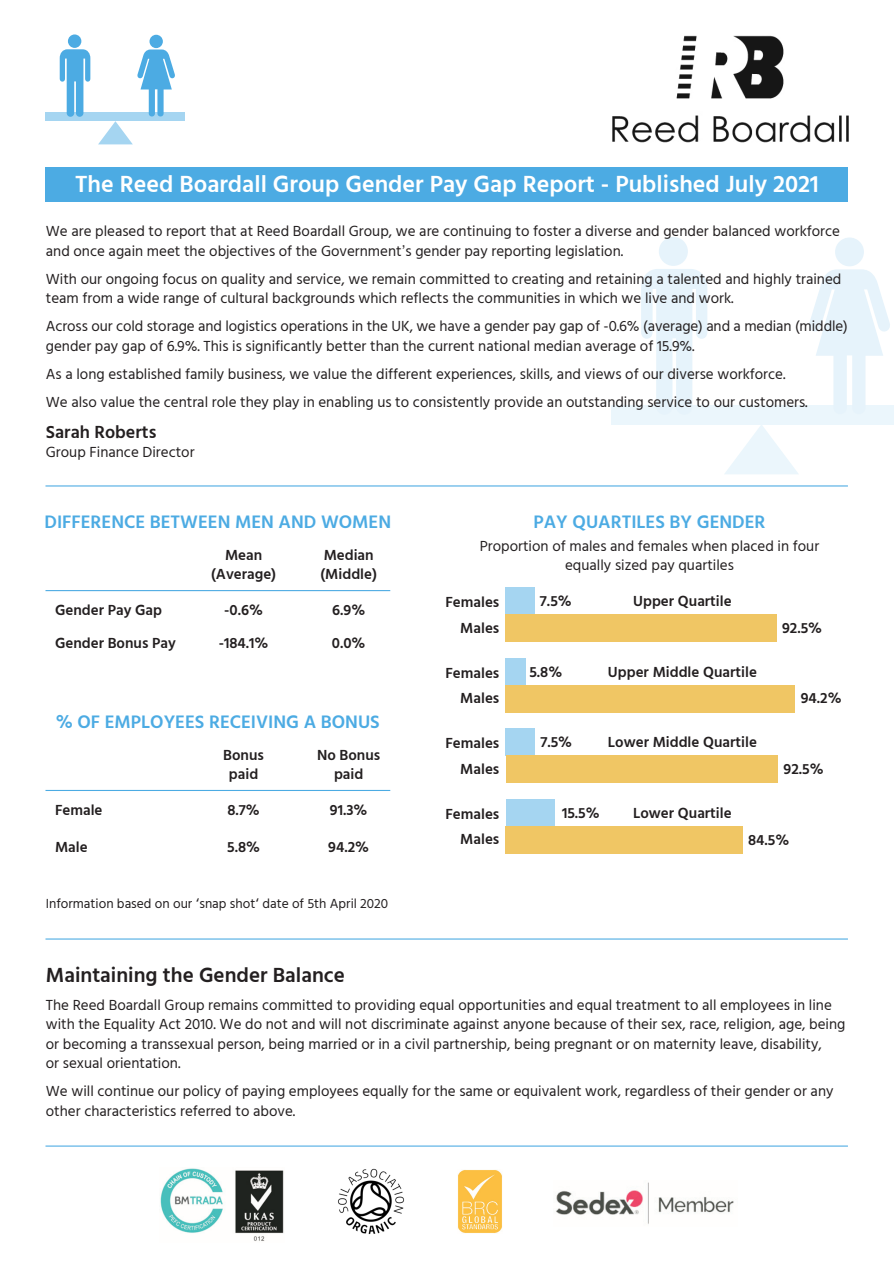
<style>
.page{position:relative;width:894px;height:1263px;background:#fff}
.page>*{position:absolute;margin:0;border:0;box-sizing:border-box;transform-origin:0 0}
.t1{font:600 24px "Hind";color:#fff}
.t2{font:600 21px "Hind";color:#231f20}
.t3{font:600 18.6px "Hind";color:#4cabe3}
.t4{font:600 18px "Hind";color:#231f20}
.t5{font:15px/19.5px "Hind";color:#231f20}
.t6{font:600 15px/25.5px "Hind";color:#231f20;text-align:right}
.t7{font:13.5px "Hind";color:#231f20}
.s1{font-family:"Swiss 721 BT"}
.s2{font-family:"Univers"}
</style>
<div class="page">
<div style="left:46px;top:168px;width:801px;height:34px;background:#4cabe3"></div>
<div style="left:611px;top:405px;width:282px;height:19px;background:#ebf6fc"></div>
<svg style="left:723px;top:424px;width:75px;height:50px"></svg>
<div style="left:658px;top:237px;width:29px;height:29px;background:#e6f3fb;border-radius:50%"></div>
<svg style="left:641px;top:269px;width:66px;height:136px"></svg>
<svg style="left:809px;top:269px;width:81px;height:136px"></svg>
<div style="left:834px;top:238px;width:29px;height:28px;background:#e6f3fb;border-radius:50%"></div>
<div style="left:46px;top:112px;width:139px;height:9px;background:#a5d5f1"></div>
<div style="left:68px;top:34px;width:13px;height:14px;background:#4cabe3;border-radius:50%"></div>
<svg style="left:60px;top:49px;width:30px;height:68px"></svg>
<svg style="left:98px;top:50px;width:77px;height:94px"></svg>
<div style="left:149px;top:35px;width:14px;height:13px;background:#4cabe3;border-radius:50%"></div>
<hr style="left:45px;top:590px;width:345px;height:1px;background:#4cabe3">
<div style="left:505px;top:588px;width:29px;height:27px;background:#a5d5f1"></div>
<div style="left:505px;top:615px;width:272px;height:27px;background:#f0c664"></div>
<div style="left:505px;top:658px;width:20px;height:27px;background:#a5d5f1"></div>
<div style="left:505px;top:685px;width:289px;height:27px;background:#f0c664"></div>
<div style="left:505px;top:729px;width:29px;height:27px;background:#a5d5f1"></div>
<div style="left:505px;top:756px;width:272px;height:27px;background:#f0c664"></div>
<div style="left:505px;top:799px;width:49px;height:27px;background:#a5d5f1"></div>
<div style="left:505px;top:826px;width:237px;height:28px;background:#f0c664"></div>
<hr style="left:45px;top:790px;width:345px;height:1px;background:#4cabe3">
<hr style="left:45px;top:938px;width:802px;height:2px;background:#4cabe3">
<hr style="left:45px;top:485px;width:802px;height:2px;background:#4cabe3">
<img style="left:612px;top:35px;width:237px;height:108px">
<img style="left:160px;top:1168px;width:124px;height:73px">
<img style="left:338px;top:1168px;width:66px;height:66px">
<img style="left:556px;top:1182px;width:178px;height:42px">
<img style="left:458px;top:1170px;width:44px;height:63px">
<hr style="left:45px;top:1146px;width:802px;height:1px;background:#4cabe3">
<h1 class="t1" style="left:75px;top:169px;width:745px">The Reed Boardall Group Gender Pay Gap Report - Published July 2021</h1>
<p class="t5" style="left:46px;top:222px;width:795px">We are pleased to report that at Reed Boardall Group, we are continuing to foster a diverse and gender balanced workforce and once again meet the objectives of the Government<span class="s1">’</span>s gender pay reporting legislation.</p>
<p class="t5" style="left:46px;top:270px;width:796px">With our ongoing focus on quality and service, we remain committed to creating and retaining a talented and highly trained team from a wide range of cultural backgrounds which reflects the communities in which we live and work.</p>
<p class="t5" style="left:46px;top:318px;width:803px">Across our cold storage and logistics operations in the UK, we have a gender pay gap of -0.6% (average) and a median (middle) gender pay gap of 6.9%. This is significantly better than the current national median average of 15.9%.</p>
<p class="t5" style="left:46px;top:361px;width:763px;line-height:28px">As a long established family business, we value the different experiences, skills, and views of our diverse workforce.<br>We also value the central role they play in enabling us to consistently provide an outstanding service to our customers.</p>
<p class="t4" style="left:46px;top:421px;width:112px">Sarah Roberts</p>
<p class="t5" style="left:46px;top:444px;width:150px">Group Finance Director</p>
<p class="t3" style="left:44px;top:511px;width:348px">DIFFERENCE BETWEEN MEN AND WOMEN</p>
<p class="t6" style="left:225px;top:542px;width:39px">Mean</p>
<p class="t6" style="left:323px;top:542px;width:52px">Median</p>
<p class="t6" style="left:211px;top:561px;width:67px">(Average)</p>
<p class="t6" style="left:320px;top:561px;width:58px">(Middle)</p>
<p class="t6" style="left:55px;top:598px;width:108px">Gender Pay Gap</p>
<p class="t6" style="left:224px;top:598px;width:40px">-0.6%</p>
<p class="t6" style="left:332px;top:598px;width:35px">6.9%</p>
<p class="t6" style="left:55px;top:630px;width:122px">Gender Bonus Pay</p>
<p class="t6" style="left:219px;top:630px;width:51px">-184.1%</p>
<p class="t6" style="left:332px;top:630px;width:35px">0.0%</p>
<p class="t3" style="left:56px;top:711px;width:325px">% OF EMPLOYEES RECEIVING A BONUS</p>
<p class="t6" style="left:223px;top:742px;width:42px">Bonus</p>
<p class="t6" style="left:317px;top:742px;width:65px">No Bonus</p>
<p class="t6" style="left:229px;top:761px;width:31px">paid</p>
<p class="t6" style="left:334px;top:761px;width:31px">paid</p>
<p class="t6" style="left:55px;top:797px;width:49px">Female</p>
<p class="t6" style="left:227px;top:797px;width:34px">8.7%</p>
<p class="t6" style="left:330px;top:797px;width:39px">91.3%</p>
<p class="t6" style="left:55px;top:834px;width:34px">Male</p>
<p class="t6" style="left:227px;top:834px;width:34px">5.8%</p>
<p class="t6" style="left:328px;top:834px;width:42px">94.2%</p>
<p class="t7" style="left:46px;top:894px;width:344px">Information based on our <span class="s2">‘</span>snap shot<span class="s2">‘</span> date of 5th April 2020</p>
<p class="t3" style="left:533px;top:511px;width:233px">PAY QUARTILES BY GENDER</p>
<p class="t5" style="left:479px;top:537px;width:341px;text-align:center">Proportion of males and females when placed in four equally sized pay quartiles</p>
<p class="t6" style="left:445px;top:589px;width:55px">Females<br>Males</p>
<p class="t6" style="left:539px;top:588px;width:33px">7.5%</p>
<p class="t6" style="left:633px;top:588px;width:100px">Upper Quartile</p>
<p class="t6" style="left:781px;top:615px;width:42px">92.5%</p>
<p class="t6" style="left:445px;top:660px;width:55px">Females<br>Males</p>
<p class="t6" style="left:529px;top:659px;width:34px">5.8%</p>
<p class="t6" style="left:607px;top:659px;width:150px">Upper Middle Quartile</p>
<p class="t6" style="left:445px;top:730px;width:55px">Females<br>Males</p>
<p class="t6" style="left:540px;top:729px;width:33px">7.5%</p>
<p class="t6" style="left:607px;top:729px;width:150px">Lower Middle Quartile</p>
<p class="t6" style="left:800px;top:686px;width:42px">94.2%</p>
<p class="t6" style="left:783px;top:756px;width:42px">92.5%</p>
<p class="t6" style="left:445px;top:801px;width:55px">Females<br>Males</p>
<p class="t6" style="left:561px;top:800px;width:39px">15.5%</p>
<p class="t6" style="left:633px;top:800px;width:100px">Lower Quartile</p>
<p class="t6" style="left:747px;top:827px;width:43px">84.5%</p>
<h2 class="t2" style="left:46px;top:962px;width:300px">Maintaining the Gender Balance</h2>
<p class="t5" style="left:46px;top:996px;width:800px">The Reed Boardall Group remains committed to providing equal opportunities and equal treatment to all employees in line with the Equality Act 2010. We do not and will not discriminate against anyone because of their sex, race, religion, age, being or becoming a transsexual person, being married or in a civil partnership, being pregnant or on maternity leave, disability,<br>or sexual orientation.</p>
<p class="t5" style="left:46px;top:1082px;width:788px">We will continue our policy of paying employees equally for the same or equivalent work, regardless of their gender or any other characteristics referred to above.</p>
</div>
